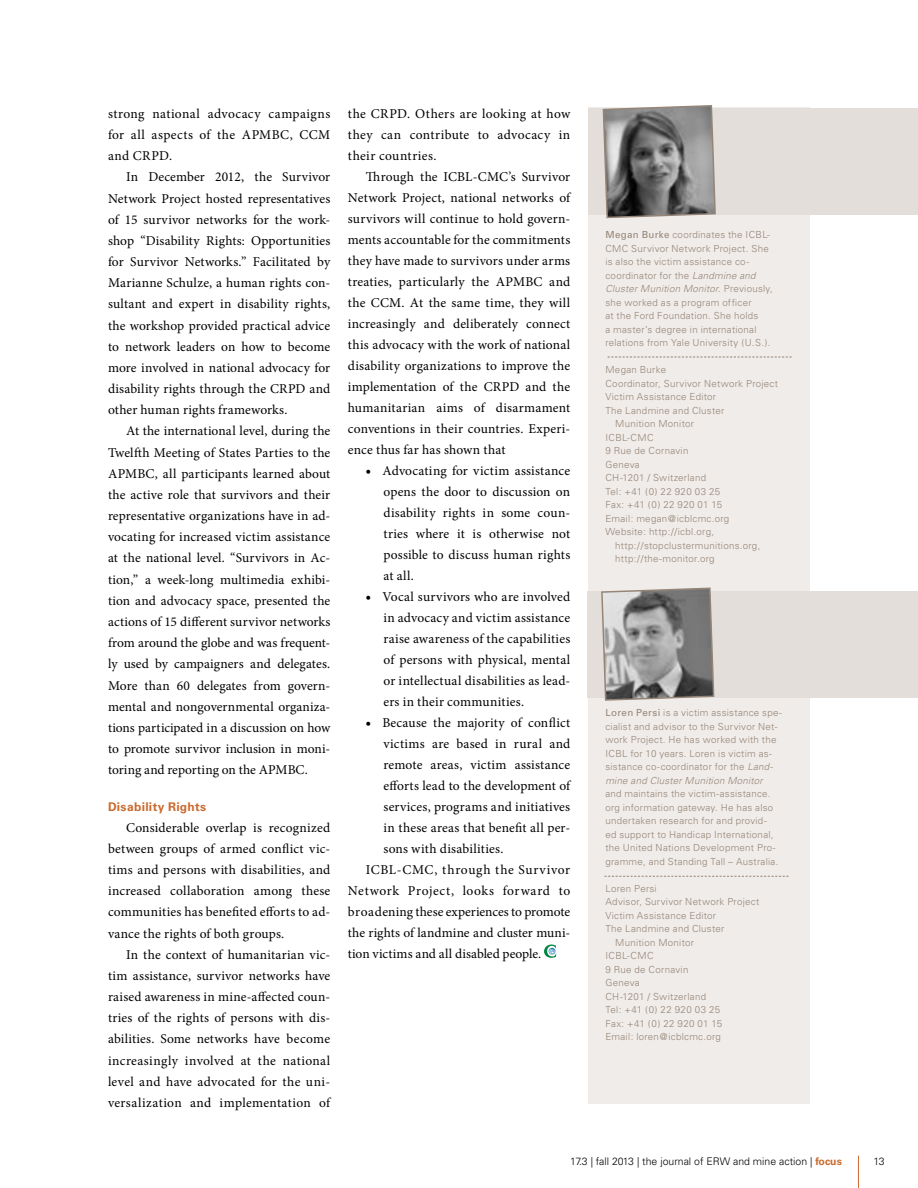
<style>
.page{position:relative;width:918px;height:1188px;background:#fff}
.page>*{position:absolute;margin:0;border:0;box-sizing:border-box;transform-origin:0 0}
.bullets{font:13.5px/21.1px "Minion Pro";letter-spacing:.02em;color:#000;text-align:justify}
.bullets-2{font:700 12px "Univers";letter-spacing:.025em;color:#cb6a2d}
.t1{font:300 10.5px "Univers";color:#000}
.Bio_Body{font:300 9.75px/13.5px "Univers";letter-spacing:.025em;color:#958577}
.s1{font-size:15px}
.s2{font-weight:400}
.s3{font-style:italic}
.s4{font-weight:700;color:#cb6a2d}
</style>
<div class="page">
<hr style="left:858px;top:1156px;width:1px;height:32px;background:#cb6a2d">
<svg style="left:544px;top:945px;width:12px;height:13px"></svg>
<div style="left:588px;top:108px;width:222px;height:996px;background:#f0ece9"></div>
<div style="left:589px;top:108px;width:329px;height:107px;background:#e4deda"></div>
<svg style="left:602px;top:105px;width:115px;height:114px"></svg>
<svg style="left:608px;top:357px;width:184px;height:1px"></svg>
<div style="left:587px;top:591px;width:331px;height:106px;background:#e4deda"></div>
<svg style="left:600px;top:587px;width:115px;height:114px"></svg>
<svg style="left:604px;top:876px;width:185px;height:1px"></svg>
<p class="bullets" style="left:108px;top:103px;width:224px">strong national advocacy campaigns for all aspects of the APMBC, CCM and CRPD.</p>
<p class="bullets" style="left:108px;top:167px;width:224px;text-indent:18px">In December 2012, the Survivor Network Project hosted representatives of 15 survivor networks for the work&shy;shop “Disability Rights: Opportunities for Survivor Networks.” Facilitated by Marianne Schulze, a human rights con&shy;sultant and expert in disability rights, the workshop provided practical advice to network leaders on how to become more involved in national advocacy for disability rights through the CRPD and other human rights frameworks.</p>
<p class="bullets" style="left:108px;top:421px;width:224px;text-indent:18px">At the international level, during the Twelfth Meeting of States Parties to the APMBC, all participants learned about the active role that survivors and their representative organizations have in ad&shy;vocating for increased victim assistance at the national level. “Survivors in Ac&shy;tion,” a week-long multimedia exhibi&shy;tion and advocacy space, presented the actions of 15 different survivor networks from around the globe and was frequent&shy;ly used by campaigners and delegates.<br>More than 60 delegates from govern&shy;mental and nongovernmental organiza&shy;tions participated in a discussion on how to promote survivor inclusion in moni&shy;toring and reporting on the APMBC.</p>
<p class="bullets-2" style="left:108px;top:799px;width:100px">Disability Rights</p>
<p class="bullets" style="left:108px;top:817px;width:224px;text-indent:18px">Considerable overlap is recognized between groups of armed conflict vic&shy;tims and persons with disabilities, and increased collaboration among these communities has benefited efforts to ad&shy;vance the rights of both groups.</p>
<p class="bullets" style="left:108px;top:944px;width:224px;text-indent:18px">In the context of humanitarian vic&shy;tim assistance, survivor networks have raised awareness in mine-affected coun&shy;tries of the rights of persons with dis&shy;abilities. Some networks have become increasingly involved at the national level and have advocated for the uni&shy;versalization and implementation of</p>
<p class="bullets" style="left:348px;top:103px;width:224px">the CRPD. Others are looking at how they can contribute to advocacy in their countries.</p>
<p class="bullets" style="left:348px;top:166px;width:224px;text-indent:18px">Through the ICBL-CMC’s Survivor Network Project, national networks of survivors will continue to hold govern&shy;ments accountable for the commitments they have made to survivors under arms treaties, particularly the APMBC and the CCM. At the same time, they will increasingly and deliberately connect this advocacy with the work of national disability organizations to improve the implementation of the CRPD and the humanitarian aims of disarmament conventions in their countries. Experi&shy;ence thus far has shown that</p>
<p class="bullets" style="left:383px;top:460px;width:188px;text-indent:-18px"><span class="s1">•</span> Advocating for victim assistance opens the door to discussion on disability rights in some coun&shy;tries where it is otherwise not possible to discuss human rights at all.</p>
<p class="bullets" style="left:383px;top:586px;width:188px;text-indent:-18px"><span class="s1">•</span> Vocal survivors who are involved in advocacy and victim assistance raise awareness of the capabilities of persons with physical, mental or intellectual disabilities as lead&shy;ers in their communities.</p>
<p class="bullets" style="left:383px;top:712px;width:188px;text-indent:-18px"><span class="s1">•</span> Because the majority of conflict victims are based in rural and remote areas, victim assistance efforts lead to the development of services, programs and initiatives in these areas that benefit all per&shy;sons with disabilities.</p>
<p class="bullets" style="left:348px;top:859px;width:224px;text-indent:18px">ICBL-CMC, through the Survivor Network Project, looks forward to broadening these experiences to promote the rights of landmine and cluster muni&shy;tion victims and all disabled people.</p>
<p class="Bio_Body" style="left:605px;top:228px;width:169px"><span class="s2">Megan Burke</span> coordinates the ICBL-CMC Survivor Network Project. She is also the victim assistance co&shy;coordinator for the <span class="s3">Landmine and Cluster Munition Monitor</span>. Previously, she worked as a program officer<br>at the Ford Foundation. She holds<br>a master’s degree in international relations from Yale University (U.S.).</p>
<p class="Bio_Body" style="left:605px;top:363px;width:62px">Megan Burke</p>
<p class="Bio_Body" style="left:605px;top:376px;width:174px">Coordinator, Survivor Network Project</p>
<p class="Bio_Body" style="left:605px;top:390px;width:112px">Victim Assistance Editor</p>
<p class="Bio_Body" style="left:615px;top:403px;width:111px;text-indent:-10px">The Landmine and Cluster<br>Munition Monitor</p>
<p class="Bio_Body" style="left:605px;top:430px;width:50px">ICBL-CMC</p>
<p class="Bio_Body" style="left:605px;top:444px;width:85px">9 Rue de Cornavin</p>
<p class="Bio_Body" style="left:605px;top:457px;width:36px">Geneva</p>
<p class="Bio_Body" style="left:605px;top:471px;width:102px">CH-1201 / Switzerland</p>
<p class="Bio_Body" style="left:605px;top:484px;width:116px">Tel: +41 (0) 22 920 03 25</p>
<p class="Bio_Body" style="left:605px;top:498px;width:118px">Fax: +41 (0) 22 920 01 15</p>
<p class="Bio_Body" style="left:605px;top:511px;width:125px">Email: megan@icblcmc.org</p>
<p class="Bio_Body" style="left:615px;top:525px;width:147px;text-indent:-10px">Website: http://icbl.org, http://stopclustermunitions.org, http://the-monitor.org</p>
<p class="Bio_Body" style="left:605px;top:706px;width:178px"><span class="s2">Loren Persi</span> is a victim assistance spe&shy;cialist and advisor to the Survivor Net&shy;work Project. He has worked with the ICBL for 10 years. Loren is victim as&shy;sistance co-coordinator for the <span class="s3">Land&shy;mine and Cluster Munition Monitor<br></span>and maintains the victim-assistance. org information gateway. He has also undertaken research for and provid-<br>ed support to Handicap International, the United Nations Development Pro&shy;gramme, and Standing Tall – Australia.</p>
<p class="Bio_Body" style="left:605px;top:882px;width:53px">Loren Persi</p>
<p class="Bio_Body" style="left:605px;top:895px;width:155px">Advisor, Survivor Network Project</p>
<p class="Bio_Body" style="left:605px;top:909px;width:112px">Victim Assistance Editor</p>
<p class="Bio_Body" style="left:615px;top:922px;width:111px;text-indent:-10px">The Landmine and Cluster<br>Munition Monitor</p>
<p class="Bio_Body" style="left:605px;top:949px;width:50px">ICBL-CMC</p>
<p class="Bio_Body" style="left:605px;top:963px;width:85px">9 Rue de Cornavin</p>
<p class="Bio_Body" style="left:605px;top:976px;width:36px">Geneva</p>
<p class="Bio_Body" style="left:605px;top:990px;width:102px">CH-1201 / Switzerland</p>
<p class="Bio_Body" style="left:605px;top:1003px;width:116px">Tel: +41 (0) 22 920 03 25</p>
<p class="Bio_Body" style="left:605px;top:1017px;width:118px">Fax: +41 (0) 22 920 01 15</p>
<p class="Bio_Body" style="left:605px;top:1030px;width:117px">Email: loren@icblcmc.org</p>
<p class="t1" style="left:570px;top:1154px;width:273px">17.3 | fall 2013 | the journal of ERW and mine action | <span class="s4">focus</span></p>
<p class="t1" style="left:873px;top:1154px;width:13px">13</p>
</div>
